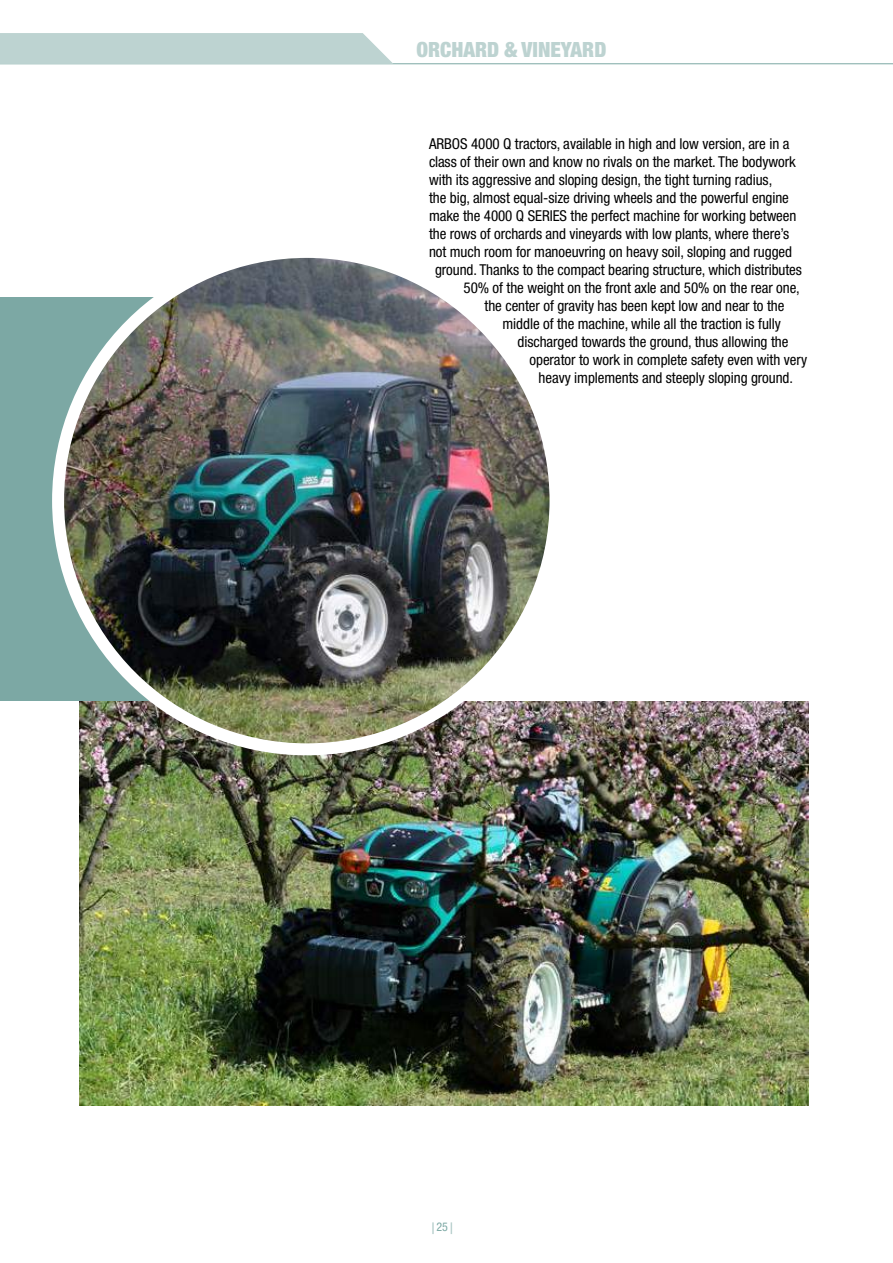
<style>
.page{position:relative;width:893px;height:1263px;background:#fff}
.page>*{position:absolute;margin:0;border:0;box-sizing:border-box;transform-origin:0 0}
.t1{font:900 condensed 21px "Helvetica Neue LT Pro";color:#bdd3d1}
.t2{font:condensed 15px "Helvetica Neue LT Pro";letter-spacing:-.005em;color:#000}
.t3{font:condensed 12px "Helvetica Neue LT Pro";color:#7ca8a4}
</style>
<div class="page">
<svg style="left:432px;top:1222px;width:2px;height:12px"></svg>
<svg style="left:451px;top:1222px;width:1px;height:12px"></svg>
<div style="left:0;top:297px;width:268px;height:404px;background:#7ca8a4"></div>
<img style="left:79px;top:701px;width:729px;height:404px">
<img style="left:58px;top:252px;width:497px;height:497px;border-radius:249px">
<div style="left:52px;top:246px;width:509px;height:509px;border:12px solid #fff;border-radius:50%"></div>
<hr style="left:0;top:63px;width:893px;height:1px;background:#7ca8a4">
<div style="left:0;top:33px;width:393px;height:31px;background:#bdd3d1"></div>
<h1 class="t1" style="left:416px;top:36px;width:191px">ORCHARD &amp; VINEYARD</h1>
<p class="t2" style="left:429px;top:135px;width:362px">ARBOS 4000 Q tractors, available in high and low version, are in a</p>
<p class="t2" style="left:429px;top:153px;width:368px">class of their own and know no rivals on the market. The bodywork</p>
<p class="t2" style="left:429px;top:171px;width:345px">with its aggressive and sloping design, the tight turning radius,</p>
<p class="t2" style="left:429px;top:189px;width:361px">the big, almost equal-size driving wheels and the powerful engine</p>
<p class="t2" style="left:429px;top:207px;width:369px">make the 4000 Q SERIES the perfect machine for working between</p>
<p class="t2" style="left:429px;top:225px;width:362px">the rows of orchards and vineyards with low plants, where there’s</p>
<p class="t2" style="left:429px;top:243px;width:364px">not much room for manoeuvring on heavy soil, sloping and rugged</p>
<p class="t2" style="left:435px;top:261px;width:368px">ground. Thanks to the compact bearing structure, which distributes</p>
<p class="t2" style="left:464px;top:279px;width:338px">50% of the weight on the front axle and 50% on the rear one,</p>
<p class="t2" style="left:485px;top:297px;width:301px">the center of gravity has been kept low and near to the</p>
<p class="t2" style="left:503px;top:315px;width:280px">middle of the machine, while all the traction is fully</p>
<p class="t2" style="left:518px;top:333px;width:272px">discharged towards the ground, thus allowing the</p>
<p class="t2" style="left:530px;top:351px;width:279px">operator to work in complete safety even with very</p>
<p class="t2" style="left:539px;top:369px;width:256px">heavy implements and steeply sloping ground.</p>
<p class="t3" style="left:436px;top:1220px;width:13px">25</p>
</div>
